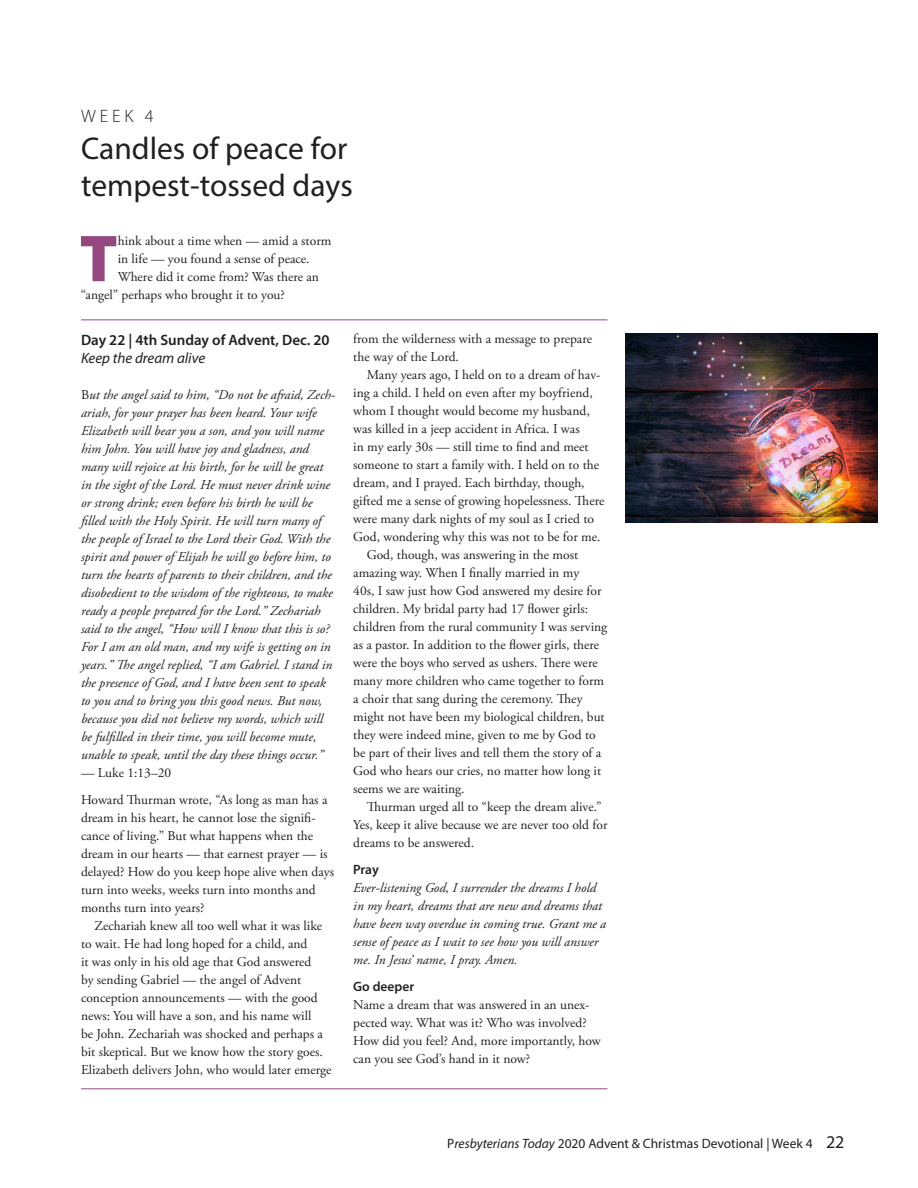
<style>
.page{position:relative;width:918px;height:1188px;background:#fff}
.page>*{position:absolute;margin:0;border:0;box-sizing:border-box;transform-origin:0 0}
.Text__no_indent{font:900 66.9px "Myriad Pro";color:#954880}
.t1{font:31.5px/36.5px "Myriad Pro";color:#231f20}
.t2{font:300 18px "Myriad Pro";color:#231f20}
.Day_heading{font:600 15px "Myriad Pro";color:#231f20}
.t3{font:italic 15px "Myriad Pro";color:#231f20}
.Text__indent{font:13.5px/18px "Adobe Garamond Pro";color:#231f20}
.Text__no_indent-2{font:italic 13.5px/18px "Adobe Garamond Pro";color:#231f20}
.Text__no_indent-3{font:13.5px/18px "Adobe Garamond Pro";color:#231f20}
.t4{font:13.5px "Myriad Pro";color:#231f20}
.Pray_-_Go_Deeper{font:600 13.5px "Myriad Pro";color:#231f20}
.s1{font-style:normal}
.s2{font-style:italic}
.s3{font-size:18px}
</style>
<div class="page">
<hr style="left:81px;top:320px;width:527px;height:1px;background:#954880">
<img style="left:626px;top:334px;width:251px;height:189px">
<hr style="left:81px;top:1089px;width:527px;height:1px;background:#954880">
<p class="t2" style="left:81px;top:105px;width:74px">WEEK 4</p>
<p class="t1" style="left:81px;top:130px;width:273px">Candles of peace for tempest-tossed days</p>
<p class="Text__no_indent" style="left:80px;top:214px;width:40px">T</p>
<p class="Text__no_indent-3" style="left:118px;top:232px;width:215px">hink about a time when — amid a storm</p>
<p class="Text__no_indent-3" style="left:118px;top:250px;width:193px">in life — you found a sense of peace.</p>
<p class="Text__no_indent-3" style="left:118px;top:268px;width:203px">Where did it come from? Was there an</p>
<p class="Text__no_indent-3" style="left:81px;top:286px;width:205px">“angel” perhaps who brought it to you?</p>
<p class="Day_heading" style="left:81px;top:330px;width:250px">Day 22 | 4th Sunday of Advent, Dec. 20</p>
<p class="t3" style="left:81px;top:349px;width:126px">Keep the dream alive</p>
<p class="Text__no_indent-2" style="left:81px;top:386px;width:256px"><span class="s1">B</span>ut the angel said to him, “Do not be afraid, Zech&shy;ariah, for your prayer has been heard. Your wife Elizabeth will bear you a son, and you will name him John. You will have joy and gladness, and many will rejoice at his birth, for he will be great in the sight of the Lord. He must never drink wine or strong drink; even before his birth he will be filled with the Holy Spirit. He will turn many of the people of Israel to the Lord their God. With the spirit and power of Elijah he will go before him, to turn the hearts of parents to their children, and the disobedient to the wisdom of the righteous, to make ready a people prepared for the Lord.” Zechariah said to the angel, “How will I know that this is so?<br>For I am an old man, and my wife is getting on in years.” The angel replied, “I am Gabriel. I stand in the presence of God, and I have been sent to speak to you and to bring you this good news. But now, because you did not believe my words, which will be fulfilled in their time, you will become mute, unable to speak, until the day these things occur.”</p>
<p class="Text__no_indent-3" style="left:81px;top:764px;width:92px">— Luke 1:13–20</p>
<p class="Text__no_indent-3" style="left:81px;top:791px;width:255px">Howard Thurman wrote, “As long as man has a dream in his heart, he cannot lose the signifi&shy;cance of living.” But what happens when the dream in our hearts — that earnest prayer — is delayed? How do you keep hope alive when days turn into weeks, weeks turn into months and months turn into years?</p>
<p class="Text__indent" style="left:81px;top:917px;width:252px;text-indent:14px">Zechariah knew all too well what it was like to wait. He had long hoped for a child, and<br>it was only in his old age that God answered<br>by sending Gabriel — the angel of Advent conception announcements — with the good news: You will have a son, and his name will<br>be John. Zechariah was shocked and perhaps a bit skeptical. But we know how the story goes.<br>Elizabeth delivers John, who would later emerge</p>
<p class="Text__indent" style="left:353px;top:331px;width:240px">from the wilderness with a message to prepare the way of the Lord.</p>
<p class="Text__indent" style="left:353px;top:367px;width:253px;text-indent:14px">Many years ago, I held on to a dream of hav&shy;ing a child. I held on even after my boyfriend, whom I thought would become my husband, was killed in a jeep accident in Africa. I was<br>in my early 30s — still time to find and meet someone to start a family with. I held on to the dream, and I prayed. Each birthday, though, gifted me a sense of growing hopelessness. There were many dark nights of my soul as I cried to God, wondering why this was not to be for me.</p>
<p class="Text__indent" style="left:353px;top:546px;width:256px;text-indent:14px">God, though, was answering in the most amazing way. When I finally married in my<br>40s, I saw just how God answered my desire for children. My bridal party had 17 flower girls: children from the rural community I was serving as a pastor. In addition to the flower girls, there were the boys who served as ushers. There were many more children who came together to form a choir that sang during the ceremony. They might not have been my biological children, but they were indeed mine, given to me by God to be part of their lives and tell them the story of a God who hears our cries, no matter how long it seems we are waiting.</p>
<p class="Text__indent" style="left:353px;top:798px;width:256px;text-indent:14px">Thurman urged all to “keep the dream alive.”<br>Yes, keep it alive because we are never too old for dreams to be answered.</p>
<p class="Pray_-_Go_Deeper" style="left:353px;top:861px;width:27px">Pray</p>
<p class="Text__no_indent-2" style="left:353px;top:879px;width:254px">Ever-listening God, I surrender the dreams I hold in my heart, dreams that are new and dreams that have been way overdue in coming true. Grant me a sense of peace as I wait to see how you will answer me. In Jesus’ name, I pray. Amen.</p>
<p class="Pray_-_Go_Deeper" style="left:353px;top:978px;width:62px">Go deeper</p>
<p class="Text__no_indent-3" style="left:353px;top:996px;width:249px">Name a dream that was answered in an unex&shy;pected way. What was it? Who was involved?<br>How did you feel? And, more importantly, how can you see God’s hand in it now?</p>
<p class="t4" style="left:447px;top:1135px;width:399px">P<span class="s2">resbyterians Today</span> 2020 Advent &amp; Christmas Devotional | Week 4 <span class="s3">22</span></p>
</div>
